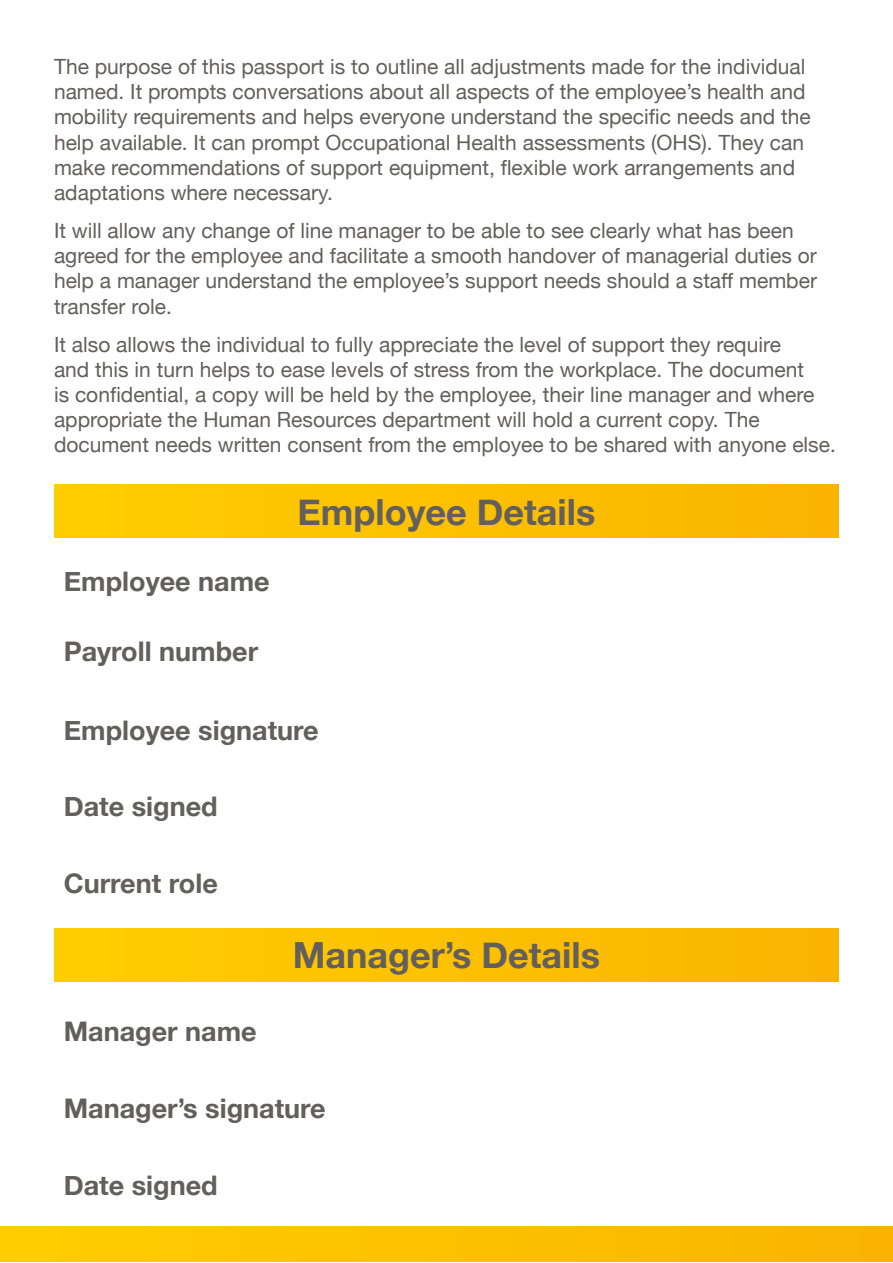
<style>
.page{position:relative;width:893px;height:1263px;background:#fff}
.page>*{position:absolute;margin:0;border:0;box-sizing:border-box;transform-origin:0 0}
.t1{font:700 36px "Helvetica Neue";color:#625f5e}
.t2{font:700 27px "Helvetica Neue";color:#625f5e}
.t3{font:21px/25.2px "Helvetica Neue";color:#625f5e}
</style>
<div class="page">
<div style="left:55px;top:485px;width:783px;height:53px;background:#fcc100"></div>
<div style="left:55px;top:928px;width:783px;height:53px;background:#fcc100"></div>
<div style="left:0;top:1227px;width:893px;height:35px;background:#fcc100"></div>
<p class="t3" style="left:54px;top:55px;width:758px">The purpose of this passport is to outline all adjustments made for the individual named. It prompts conversations about all aspects of the employee’s health and mobility requirements and helps everyone understand the specific needs and the help available. It can prompt Occupational Health assessments (OHS). They can make recommendations of support equipment, flexible work arrangements and adaptations where necessary.</p>
<p class="t3" style="left:54px;top:219px;width:764px">It will allow any change of line manager to be able to see clearly what has been agreed for the employee and facilitate a smooth handover of managerial duties or help a manager understand the employee’s support needs should a staff member transfer role.</p>
<p class="t3" style="left:54px;top:333px;width:783px">It also allows the individual to fully appreciate the level of support they require<br>and this in turn helps to ease levels of stress from the workplace. The document<br>is confidential, a copy will be held by the employee, their line manager and where appropriate the Human Resources department will hold a current copy. The document needs written consent from the employee to be shared with anyone else.</p>
<p class="t2" style="left:64px;top:560px;width:207px">Employee name</p>
<p class="t2" style="left:64px;top:630px;width:196px">Payroll number</p>
<h1 class="t1" style="left:298px;top:483px;width:299px">Employee Details</h1>
<p class="t2" style="left:64px;top:709px;width:256px">Employee signature</p>
<p class="t2" style="left:64px;top:785px;width:155px">Date signed</p>
<p class="t2" style="left:64px;top:862px;width:156px">Current role</p>
<p class="t2" style="left:64px;top:1010px;width:194px">Manager name</p>
<h1 class="t1" style="left:293px;top:927px;width:309px">Manager’s Details</h1>
<p class="t2" style="left:64px;top:1087px;width:264px">Manager’s signature</p>
<p class="t2" style="left:64px;top:1164px;width:155px">Date signed</p>
</div>
